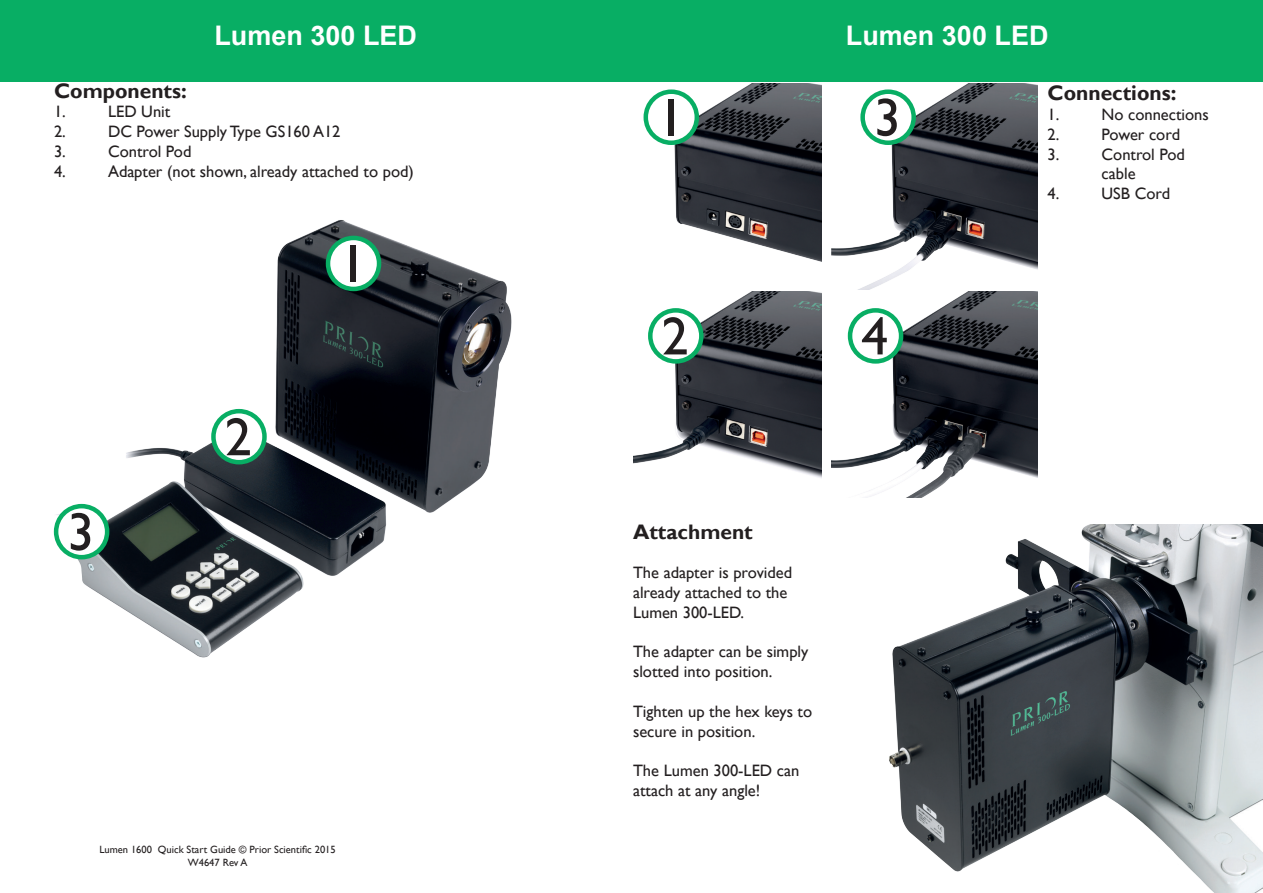
<style>
.page{position:relative;width:1263px;height:893px;background:#fff}
.page>*{position:absolute;margin:0;border:0;box-sizing:border-box;transform-origin:0 0}
.t1{font:54px "Gill Sans";color:#231f20}
.t2{font:700 27px "Arial";color:#fff}
.t3{font:700 21px "Gill Sans";color:#231f20}
.t4{font:16.5px/19.8px "Gill Sans";color:#231f20}
.t5{font:10.5px/12.6px "Gill Sans";color:#231f20;text-align:center}
</style>
<div class="page">
<div style="left:0;top:0;width:631px;height:82px;background:#08ae64"></div>
<div style="left:631px;top:0;width:632px;height:82px;background:#08ae64"></div>
<img style="left:54px;top:220px;width:458px;height:438px">
<div style="left:56px;top:506px;width:51px;height:51px;background:#fff;border-radius:50%"></div>
<div style="left:54px;top:504px;width:55px;height:55px;border:4px solid #08ae64;border-radius:50%"></div>
<div style="left:328px;top:238px;width:51px;height:51px;background:#fff;border-radius:50%"></div>
<div style="left:326px;top:236px;width:55px;height:55px;border:4px solid #08ae64;border-radius:50%"></div>
<div style="left:213px;top:411px;width:51px;height:51px;background:#fff;border-radius:50%"></div>
<div style="left:211px;top:409px;width:56px;height:55px;border:4px solid #08ae64;border-radius:50%"></div>
<img style="left:648px;top:83px;width:173px;height:179px">
<img style="left:633px;top:291px;width:188px;height:187px">
<img style="left:831px;top:83px;width:206px;height:415px">
<div style="left:646px;top:92px;width:51px;height:51px;background:#fff;border-radius:50%"></div>
<div style="left:643px;top:89px;width:56px;height:56px;border:4px solid #08ae64;border-radius:50%"></div>
<div style="left:650px;top:310px;width:51px;height:51px;background:#fff;border-radius:50%"></div>
<div style="left:648px;top:308px;width:55px;height:56px;border:4px solid #08ae64;border-radius:50%"></div>
<div style="left:863px;top:92px;width:51px;height:51px;background:#fff;border-radius:50%"></div>
<div style="left:860px;top:89px;width:56px;height:56px;border:4px solid #08ae64;border-radius:50%"></div>
<div style="left:850px;top:310px;width:51px;height:51px;background:#fff;border-radius:50%"></div>
<div style="left:848px;top:308px;width:55px;height:56px;border:4px solid #08ae64;border-radius:50%"></div>
<img style="left:889px;top:524px;width:374px;height:369px">
<h2 class="t2" style="left:214px;top:18px;width:204px">Lumen 300 LED</h2>
<h2 class="t2" style="left:846px;top:18px;width:204px">Lumen 300 LED</h2>
<p class="t3" style="left:54px;top:78px;width:134px">Components:</p>
<p class="t4" style="left:54px;top:102px;width:13px">1.</p>
<p class="t4" style="left:108px;top:102px;width:64px">LED Unit</p>
<p class="t4" style="left:54px;top:122px;width:13px">2.</p>
<p class="t4" style="left:108px;top:122px;width:234px">DC Power Supply Type GS160 A12</p>
<p class="t4" style="left:54px;top:142px;width:13px">3.</p>
<p class="t4" style="left:108px;top:142px;width:85px">Control Pod</p>
<p class="t4" style="left:54px;top:162px;width:13px">4.</p>
<p class="t4" style="left:108px;top:162px;width:307px">Adapter (not shown, already attached to pod)</p>
<h1 class="t1" style="left:67px;top:501px;width:28px">3</h1>
<h1 class="t1" style="left:225px;top:406px;width:28px">2</h1>
<h1 class="t1" style="left:339px;top:232px;width:28px">1</h1>
<p class="t5" style="left:99px;top:844px;width:238px">Lumen 1600 Quick Start Guide © Prior Scientific 2015<br>W4647 Rev A</p>
<h1 class="t1" style="left:657px;top:86px;width:28px">1</h1>
<h1 class="t1" style="left:874px;top:86px;width:28px">3</h1>
<h1 class="t1" style="left:661px;top:305px;width:28px">2</h1>
<h1 class="t1" style="left:861px;top:305px;width:28px">4</h1>
<p class="t3" style="left:633px;top:519px;width:121px">Attachment</p>
<p class="t4" style="left:633px;top:563px;width:161px">The adapter is provided already attached to the<br>Lumen 300-LED.</p>
<p class="t4" style="left:633px;top:642px;width:177px">The adapter can be simply slotted into position.</p>
<p class="t4" style="left:633px;top:702px;width:181px">Tighten up the hex keys to secure in position.</p>
<p class="t4" style="left:633px;top:761px;width:168px">The Lumen 300-LED can attach at any angle!</p>
<p class="t3" style="left:1047px;top:81px;width:130px">Connections:</p>
<p class="t4" style="left:1047px;top:105px;width:13px">1.</p>
<p class="t4" style="left:1101px;top:105px;width:109px">No connections</p>
<p class="t4" style="left:1047px;top:125px;width:13px">2.</p>
<p class="t4" style="left:1101px;top:125px;width:80px">Power cord</p>
<p class="t4" style="left:1047px;top:145px;width:13px">3.</p>
<p class="t4" style="left:1101px;top:145px;width:85px">Control Pod cable</p>
<p class="t4" style="left:1047px;top:184px;width:13px">4.</p>
<p class="t4" style="left:1101px;top:184px;width:70px">USB Cord</p>
</div>
